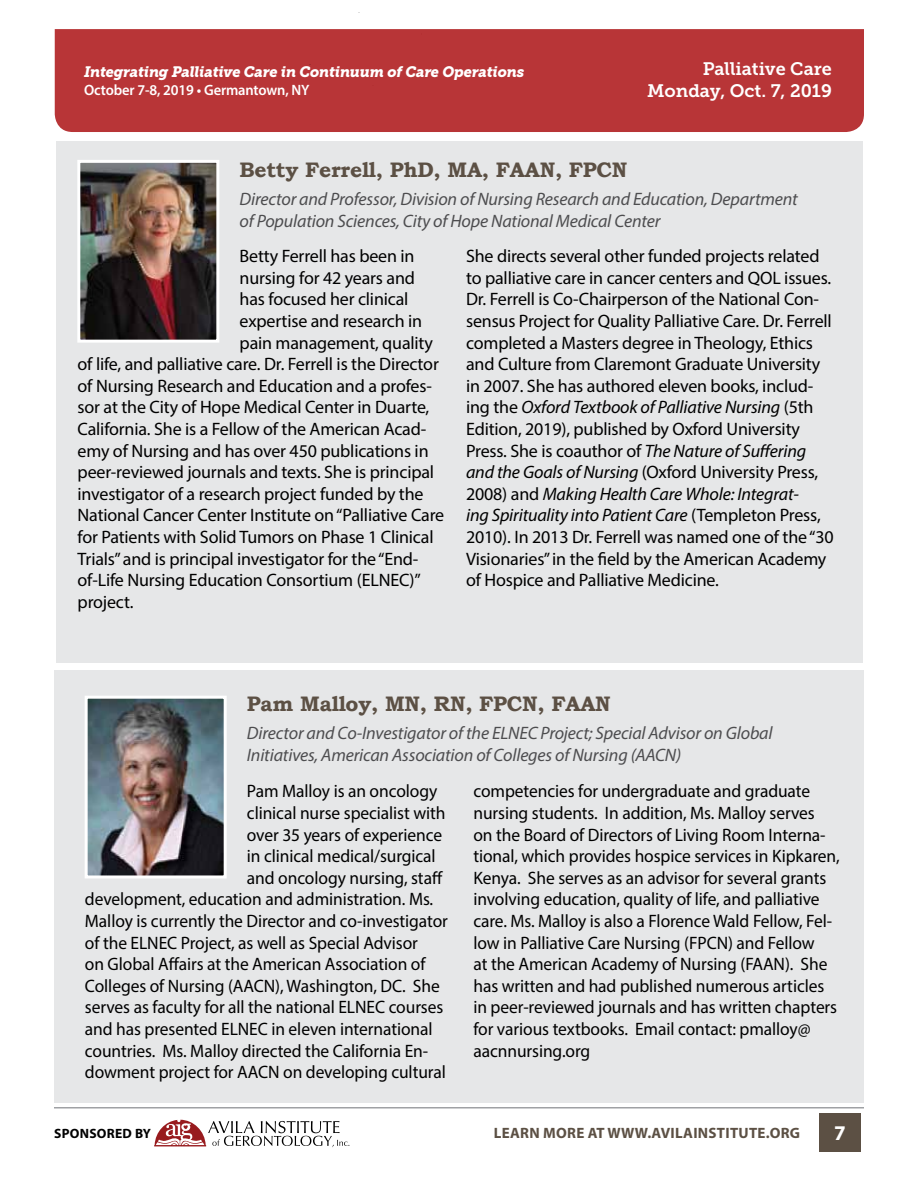
<style>
.page{position:relative;width:918px;height:1188px;background:#fff}
.page>*{position:absolute;margin:0;border:0;box-sizing:border-box;transform-origin:0 0}
.t1{font:700 21px "Bookman Old Style";letter-spacing:-.01em;color:#5c5044}
.t2{font:700 21px "Myriad Pro";color:#fff}
.t3{font:18px/21.6px "Myriad Pro";letter-spacing:-.01em;color:#000}
.t4{font:italic 18px/21.6px "Myriad Pro";letter-spacing:-.01em;color:#4d4d4f}
.t5{font:18px/22.5px "Museo Slab 700";color:#fff;text-align:right}
.t6{font:italic 15px "Museo Slab 900";letter-spacing:-.015em;color:#fff}
.t7{font:700 15px "Myriad Pro";letter-spacing:.02em;color:#5c5044}
.t8{font:600 15px "Myriad Pro";letter-spacing:-.01em;color:#fff}
.t9{font:700 13.5px "Myriad Pro";letter-spacing:.02em;color:#000}
.s1{font-style:italic}
</style>
<div class="page">
<div style="left:57px;top:141px;width:806px;height:522px;background:#e6e7e8"></div>
<img style="left:81px;top:164px;width:134px;height:175px">
<div style="left:77px;top:160px;width:142px;height:183px;border:3px solid #fff"></div>
<div style="left:54px;top:670px;width:810px;height:432px;background:#e6e7e8"></div>
<img style="left:89px;top:700px;width:134px;height:174px">
<div style="left:85px;top:696px;width:142px;height:182px;border:3px solid #fff"></div>
<div style="left:55px;top:29px;width:809px;height:103px;background:#b83537"></div>
<svg style="left:154px;top:1120px;width:195px;height:27px"></svg>
<hr style="left:54px;top:1107px;width:810px;height:1px;background:#9fa1a4">
<div style="left:819px;top:1113px;width:42px;height:39px;background:#5c5044"></div>
<p class="t6" style="left:84px;top:63px;width:442px">Integrating Palliative Care in Continuum of Care Operations</p>
<p class="t8" style="left:84px;top:81px;width:227px">October 7-8, 2019 • Germantown, NY</p>
<p class="t5" style="left:647px;top:57px;width:186px">Palliative Care<br>Monday, Oct. 7, 2019</p>
<p class="t1" style="left:240px;top:154px;width:389px">Betty Ferrell, PhD, MA, FAAN, FPCN</p>
<p class="t4" style="left:240px;top:188px;width:560px">Director and Professor, Division of Nursing Research and Education, Department of Population Sciences, City of Hope National Medical Center</p>
<p class="t3" style="left:240px;top:245px;width:177px">Betty Ferrell has been in</p>
<p class="t3" style="left:240px;top:267px;width:177px">nursing for 42 years and</p>
<p class="t3" style="left:240px;top:288px;width:170px">has focused her clinical</p>
<p class="t3" style="left:240px;top:310px;width:184px">expertise and research in</p>
<p class="t3" style="left:240px;top:332px;width:195px">pain management, quality</p>
<p class="t3" style="left:78px;top:353px;width:363px">of life, and palliative care. Dr. Ferrell is the Director</p>
<p class="t3" style="left:78px;top:375px;width:356px">of Nursing Research and Education and a profes-</p>
<p class="t3" style="left:78px;top:396px;width:353px">sor at the City of Hope Medical Center in Duarte,</p>
<p class="t3" style="left:78px;top:418px;width:350px">California. She is a Fellow of the American Acad-</p>
<p class="t3" style="left:78px;top:440px;width:353px">emy of Nursing and has over 450 publications in</p>
<p class="t3" style="left:78px;top:461px;width:358px">peer-reviewed journals and texts. She is principal</p>
<p class="t3" style="left:78px;top:483px;width:347px">investigator of a research project funded by the</p>
<p class="t3" style="left:78px;top:504px;width:368px">National Cancer Center Institute on “Palliative Care</p>
<p class="t3" style="left:78px;top:526px;width:358px">for Patients with Solid Tumors on Phase 1 Clinical</p>
<p class="t3" style="left:78px;top:548px;width:342px">Trials” and is principal investigator for the “End-</p>
<p class="t3" style="left:78px;top:569px;width:345px">of-Life Nursing Education Consortium (ELNEC)”</p>
<p class="t3" style="left:78px;top:591px;width:57px">project.</p>
<p class="t3" style="left:466px;top:245px;width:369px">She directs several other funded projects related to palliative care in cancer centers and QOL issues.<br>Dr. Ferrell is Co-Chairperson of the National Con&shy;sensus Project for Quality Palliative Care. Dr. Ferrell completed a Masters degree in Theology, Ethics and Culture from Claremont Graduate University in 2007. She has authored eleven books, includ&shy;ing the <span class="s1">Oxford Textbook of Palliative Nursing</span> (5th Edition, 2019), published by Oxford University Press. She is coauthor of <span class="s1">The Nature of Suffering and the Goals of Nursing</span> (Oxford University Press, 2008) and <span class="s1">Making Health Care Whole: Integrat-<br>ing Spirituality into Patient Care</span> (Templeton Press, 2010). In 2013 Dr. Ferrell was named one of the “30<br>Visionaries” in the field by the American Academy of Hospice and Palliative Medicine.</p>
<p class="t1" style="left:247px;top:689px;width:365px">Pam Malloy, MN, RN, FPCN, FAAN</p>
<p class="t4" style="left:247px;top:722px;width:527px">Director and Co-Investigator of the ELNEC Project; Special Advisor on Global<br>Initiatives, American Association of Colleges of Nursing (AACN)</p>
<p class="t3" style="left:247px;top:780px;width:192px">Pam Malloy is an oncology</p>
<p class="t3" style="left:247px;top:802px;width:200px">clinical nurse specialist with</p>
<p class="t3" style="left:247px;top:823px;width:197px">over 35 years of experience</p>
<p class="t3" style="left:247px;top:845px;width:190px">in clinical medical/surgical</p>
<p class="t3" style="left:247px;top:867px;width:197px">and oncology nursing, staff</p>
<p class="t3" style="left:85px;top:888px;width:350px">development, education and administration. Ms.</p>
<p class="t3" style="left:85px;top:910px;width:364px">Malloy is currently the Director and co-investigator</p>
<p class="t3" style="left:85px;top:931px;width:335px">of the ELNEC Project, as well as Special Advisor</p>
<p class="t3" style="left:85px;top:953px;width:342px">on Global Affairs at the American Association of</p>
<p class="t3" style="left:85px;top:975px;width:356px">Colleges of Nursing (AACN), Washington, DC. She</p>
<p class="t3" style="left:85px;top:996px;width:360px">serves as faculty for all the national ELNEC courses</p>
<p class="t3" style="left:85px;top:1018px;width:349px">and has presented ELNEC in eleven international</p>
<p class="t3" style="left:85px;top:1039px;width:345px">countries. Ms. Malloy directed the California En-</p>
<p class="t3" style="left:85px;top:1061px;width:362px">dowment project for AACN on developing cultural</p>
<p class="t3" style="left:473px;top:780px;width:368px">competencies for undergraduate and graduate nursing students. In addition, Ms. Malloy serves<br>on the Board of Directors of Living Room Interna&shy;tional, which provides hospice services in Kipkaren, Kenya. She serves as an advisor for several grants involving education, quality of life, and palliative care. Ms. Malloy is also a Florence Wald Fellow, Fel&shy;low in Palliative Care Nursing (FPCN) and Fellow<br>at the American Academy of Nursing (FAAN). She has written and had published numerous articles in peer-reviewed journals and has written chapters for various textbooks. Email contact: pmalloy@ aacnnursing.org</p>
<p class="t9" style="left:54px;top:1124px;width:98px">SPONSORED BY</p>
<p class="t7" style="left:494px;top:1123px;width:308px">LEARN MORE AT WWW.AVILAINSTITUTE.ORG</p>
<p class="t2" style="left:834px;top:1120px;width:13px">7</p>
</div>
